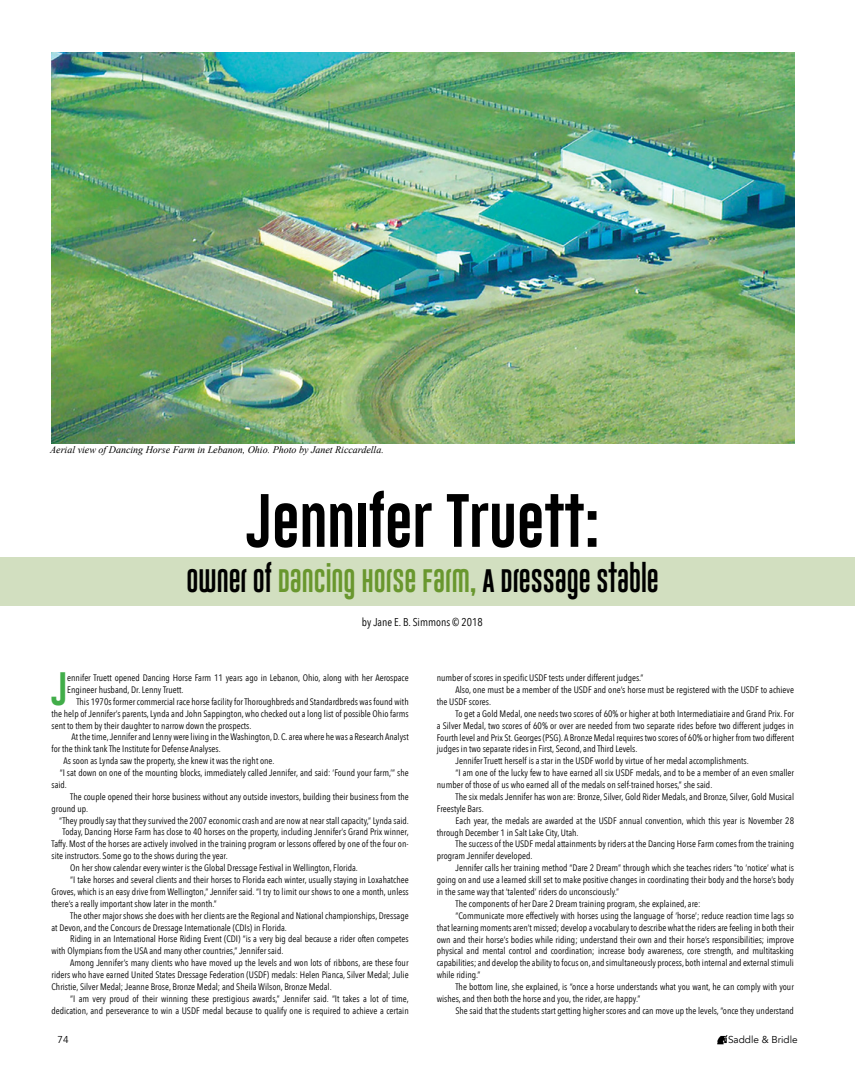
<style>
.page{position:relative;width:855px;height:1075px;background:#fff}
.page>*{position:absolute;margin:0;border:0;box-sizing:border-box;transform-origin:0 0}
.t1{font:55px "Gobold Lowplus";color:#000}
.t2{font:34.12px "Gobold Lowplus";color:#41ad49}
.t3{font:23.75px "Gobold Uplow";color:#000}
.t4{font:11.25px "Avenir Next Condensed";color:#000}
.t5{font:italic 10px "Times New Roman";color:#000}
.t6{font:10px "Avenir";color:#000}
.t7{font:9.38px/11.9px "Avenir Next Condensed";color:#000}
.s1{color:#69972e}
</style>
<div class="page">
<svg style="left:717px;top:1035px;width:11px;height:9px"></svg>
<div style="left:0;top:557px;width:855px;height:48px;background:#d2dfc0"></div>
<img style="left:52px;top:52px;width:742px;height:391px">
<p class="t5" style="left:50px;top:444px;width:335px">Aerial view of Dancing Horse Farm in Lebanon, Ohio. Photo by Janet Riccardella.</p>
<h1 class="t1" style="left:246px;top:485px;width:355px">Jennifer Truett:</h1>
<h3 class="t3" style="left:187px;top:561px;width:474px">OWNER OF <span class="s1">DANCING HORSE FARM,</span> A DRESSAGE STABLE</h3>
<p class="t4" style="left:362px;top:614px;width:122px">by Jane E. B. Simmons © 2018</p>
<h2 class="t2" style="left:51px;top:666px;width:18px">J</h2>
<p class="t7" style="left:67px;top:672px;width:343px">ennifer Truett opened Dancing Horse Farm 11 years ago in Lebanon, Ohio, along with her Aerospace<br>Engineer husband, Dr. Lenny Truett.</p>
<p class="t7" style="left:52px;top:695px;width:359px;text-align:justify;text-indent:25px">This 1970s former commercial race horse facility for Thoroughbreds and Standardbreds was found with the help of Jennifer’s parents, Lynda and John Sappington, who checked out a long list of possible Ohio farms sent to them by their daughter to narrow down the prospects.</p>
<p class="t7" style="left:72px;top:731px;width:339px">At the time, Jennifer and Lenny were living in the Washington, D. C. area where he was a Research Analyst</p>
<p class="t7" style="left:52px;top:743px;width:171px">for the think tank The Institute for Defense Analyses.</p>
<p class="t7" style="left:64px;top:755px;width:213px">As soon as Lynda saw the property, she knew it was the right one.</p>
<p class="t7" style="left:60px;top:767px;width:351px">“I sat down on one of the mounting blocks, immediately called Jennifer, and said: ‘Found your farm,’” she</p>
<p class="t7" style="left:52px;top:779px;width:17px">said.</p>
<p class="t7" style="left:70px;top:790px;width:340px">The couple opened their horse business without any outside investors, building their business from the</p>
<p class="t7" style="left:52px;top:802px;width:38px">ground up.</p>
<p class="t7" style="left:59px;top:814px;width:351px">“They proudly say that they survived the 2007 economic crash and are now at near stall capacity,” Lynda said.</p>
<p class="t7" style="left:63px;top:826px;width:348px">Today, Dancing Horse Farm has close to 40 horses on the property, including Jennifer’s Grand Prix winner,</p>
<p class="t7" style="left:52px;top:838px;width:359px">Taffy. Most of the horses are actively involved in the training program or lessons offered by one of the four on-</p>
<p class="t7" style="left:52px;top:850px;width:178px">site instructors. Some go to the shows during the year.</p>
<p class="t7" style="left:70px;top:862px;width:289px">On her show calendar every winter is the Global Dressage Festival in Wellington, Florida.</p>
<p class="t7" style="left:70px;top:874px;width:340px">“I take horses and several clients and their horses to Florida each winter, usually staying in Loxahatchee</p>
<p class="t7" style="left:52px;top:885px;width:359px">Groves, which is an easy drive from Wellington,” Jennifer said. “I try to limit our shows to one a month, unless</p>
<p class="t7" style="left:52px;top:897px;width:167px">there’s a really important show later in the month.”</p>
<p class="t7" style="left:70px;top:909px;width:340px">The other major shows she does with her clients are the Regional and National championships, Dressage</p>
<p class="t7" style="left:52px;top:921px;width:237px">at Devon, and the Concours de Dressage Internationale (CDIs) in Florida.</p>
<p class="t7" style="left:70px;top:933px;width:340px">Riding in an International Horse Riding Event (CDI) “is a very big deal because a rider often competes</p>
<p class="t7" style="left:52px;top:945px;width:233px">with Olympians from the USA and many other countries,” Jennifer said.</p>
<p class="t7" style="left:70px;top:957px;width:340px">Among Jennifer’s many clients who have moved up the levels and won lots of ribbons, are these four</p>
<p class="t7" style="left:52px;top:969px;width:359px">riders who have earned United States Dressage Federation (USDF) medals: Helen Pianca, Silver Medal; Julie</p>
<p class="t7" style="left:51px;top:981px;width:282px">Christie, Silver Medal; Jeanne Brose, Bronze Medal; and Sheila Wilson, Bronze Medal.</p>
<p class="t7" style="left:70px;top:992px;width:340px">“I am very proud of their winning these prestigious awards,” Jennifer said. “It takes a lot of time,</p>
<p class="t7" style="left:52px;top:1004px;width:359px">dedication, and perseverance to win a USDF medal because to qualify one is required to achieve a certain</p>
<p class="t7" style="left:437px;top:672px;width:208px">number of scores in specific USDF tests under different judges.”</p>
<p class="t7" style="left:456px;top:684px;width:340px">Also, one must be a member of the USDF and one’s horse must be registered with the USDF to achieve</p>
<p class="t7" style="left:437px;top:696px;width:56px">the USDF scores.</p>
<p class="t7" style="left:456px;top:707px;width:340px">To get a Gold Medal, one needs two scores of 60% or higher at both Intermediatiaire and Grand Prix. For</p>
<p class="t7" style="left:437px;top:719px;width:359px">a Silver Medal, two scores of 60% or over are needed from two separate rides before two different judges in</p>
<p class="t7" style="left:437px;top:731px;width:359px">Fourth level and Prix St.Georges (PSG).A Bronze Medal requires two scores of 60% or higher from two different</p>
<p class="t7" style="left:437px;top:743px;width:202px">judges in two separate rides in First, Second, and Third Levels.</p>
<p class="t7" style="left:456px;top:755px;width:295px">Jennifer Truett herself is a star in the USDF world by virtue of her medal accomplishments.</p>
<p class="t7" style="left:456px;top:767px;width:340px">“I am one of the lucky few to have earned all six USDF medals, and to be a member of an even smaller</p>
<p class="t7" style="left:437px;top:779px;width:277px">number of those of us who earned all of the medals on self-trained horses,” she said.</p>
<p class="t7" style="left:456px;top:791px;width:340px">The six medals Jennifer has won are: Bronze, Silver, Gold Rider Medals, and Bronze, Silver, Gold Musical</p>
<p class="t7" style="left:437px;top:802px;width:48px">Freestyle Bars.</p>
<p class="t7" style="left:456px;top:814px;width:340px">Each year, the medals are awarded at the USDF annual convention, which this year is November 28</p>
<p class="t7" style="left:437px;top:826px;width:143px">through December 1 in Salt Lake City, Utah.</p>
<p class="t7" style="left:456px;top:838px;width:340px">The success of the USDF medal attainments by riders at the Dancing Horse Farm comes from the training</p>
<p class="t7" style="left:437px;top:850px;width:97px">program Jennifer developed.</p>
<p class="t7" style="left:456px;top:862px;width:340px">Jennifer calls her training method “Dare 2 Dream” through which she teaches riders “to ‘notice’ what is</p>
<p class="t7" style="left:437px;top:874px;width:359px">going on and use a learned skill set to make positive changes in coordinating their body and the horse’s body</p>
<p class="t7" style="left:437px;top:886px;width:184px">in the same way that ‘talented’ riders do unconsciously.”</p>
<p class="t7" style="left:456px;top:897px;width:247px">The components of her Dare 2 Dream training program, she explained, are:</p>
<p class="t7" style="left:456px;top:909px;width:340px">“Communicate more effectively with horses using the language of ‘horse’; reduce reaction time lags so</p>
<p class="t7" style="left:437px;top:921px;width:359px">that learning moments aren’t missed; develop a vocabulary to describe what the riders are feeling in both their</p>
<p class="t7" style="left:437px;top:933px;width:359px">own and their horse’s bodies while riding; understand their own and their horse’s responsibilities; improve</p>
<p class="t7" style="left:437px;top:945px;width:359px">physical and mental control and coordination; increase body awareness, core strength, and multitasking</p>
<p class="t7" style="left:437px;top:957px;width:359px">capabilities; and develop the ability to focus on, and simultaneously process, both internal and external stimuli</p>
<p class="t7" style="left:437px;top:969px;width:45px">while riding.”</p>
<p class="t7" style="left:456px;top:981px;width:340px">The bottom line, she explained, is “once a horse understands what you want, he can comply with your</p>
<p class="t7" style="left:437px;top:992px;width:205px">wishes, and then both the horse and you, the rider, are happy.”</p>
<p class="t7" style="left:456px;top:1004px;width:340px">She said that the students start getting higher scores and can move up the levels, “once they understand</p>
<p class="t6" style="left:58px;top:1033px;width:13px">74</p>
<p class="t6" style="left:728px;top:1033px;width:71px">Saddle &amp; Bridle</p>
</div>
